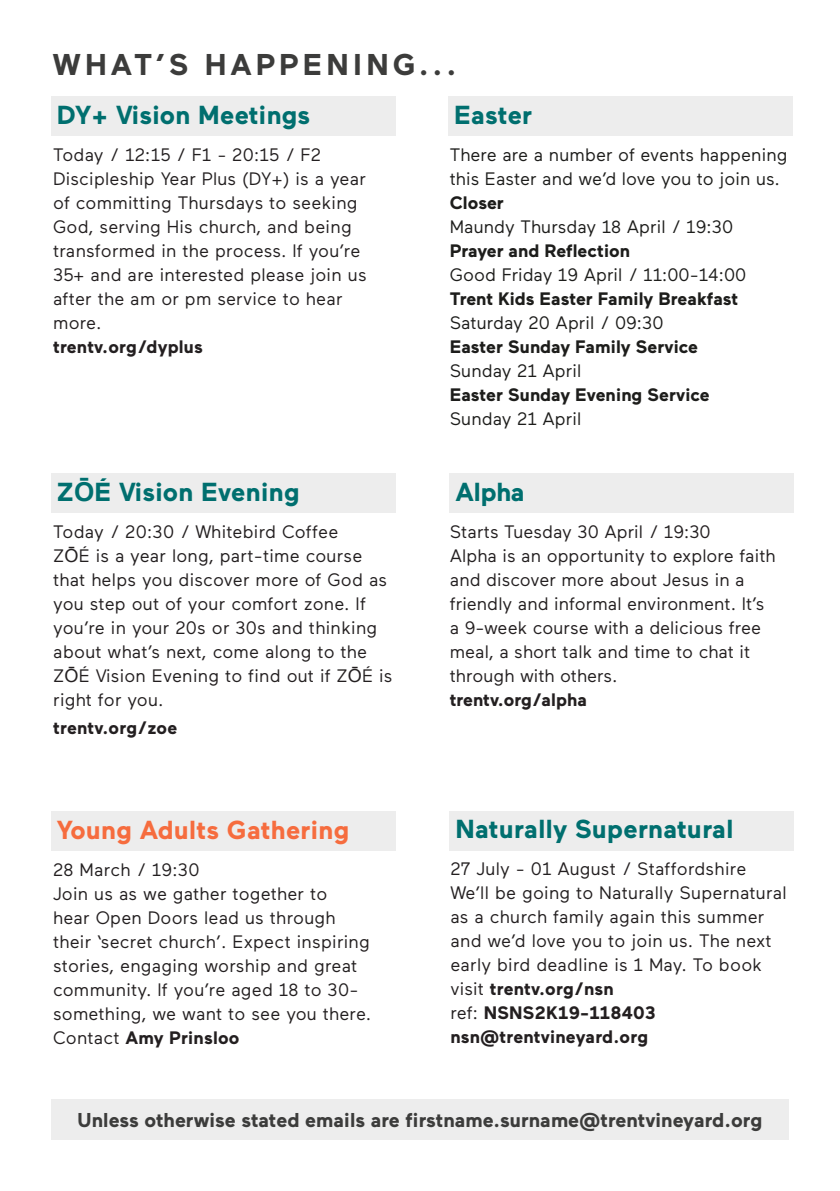
<style>
.page{position:relative;width:840px;height:1191px;background:#fff}
.page>*{position:absolute;margin:0;border:0;box-sizing:border-box;transform-origin:0 0}
.t1{font:700 30px "Maax";letter-spacing:.13em;color:#3c3c3b}
.t2{font:700 26px "Maax";letter-spacing:.01em;color:#006f6f}
.t3{font:700 26px "Maax";letter-spacing:.01em;color:#f66c3e}
.t4{font:700 20px "Maax";color:#3c3c3b}
.t5{font:18px/24px "Maax";letter-spacing:.01em;color:#231f20}
.t6{font:18px/24px "Maax";color:#1d1d1b}
.t7{font:700 18px "Maax";color:#1d1d1b}
.t8{font:700 18px "Maax";letter-spacing:.005em;color:#231f20}
.s1{font-family:"Arial"}
.s2{font-weight:700}
</style>
<div class="page">
<div style="left:51px;top:1099px;width:737px;height:41px;background:#ededed"></div>
<div style="left:51px;top:96px;width:344px;height:40px;background:#ededed"></div>
<div style="left:51px;top:473px;width:344px;height:40px;background:#ededed"></div>
<div style="left:51px;top:811px;width:344px;height:40px;background:#ededed"></div>
<div style="left:449px;top:810px;width:344px;height:40px;background:#ededed"></div>
<div style="left:448px;top:96px;width:344px;height:40px;background:#ededed"></div>
<div style="left:449px;top:473px;width:344px;height:40px;background:#ededed"></div>
<h1 class="t1" style="left:52px;top:48px;width:405px">WHAT’S HAPPENING...</h1>
<h2 class="t2" style="left:57px;top:101px;width:255px">DY+ Vision Meetings</h2>
<p class="t5" style="left:53px;top:143px;width:315px">Today / 12:15 / F1 - 20:15 / F2<br>Discipleship Year Plus (DY+) is a year of committing Thursdays to seeking<br>God, serving His church, and being transformed in the process. If you’re<br>35+ and are interested please join us after the am or pm service to hear more.</p>
<p class="t8" style="left:53px;top:337px;width:151px">trentv.org/dyplus</p>
<h2 class="t2" style="left:57px;top:477px;width:244px">Z<span class="s1">Ō</span>É Vision Evening</h2>
<p class="t5" style="left:53px;top:520px;width:340px">Today / 20:30 / Whitebird Coffee<br>Z<span class="s1">Ō</span>É is a year long, part-time course that helps you discover more of God as you step out of your comfort zone. If you’re in your 20s or 30s and thinking about what’s next, come along to the<br>Z<span class="s1">Ō</span>É Vision Evening to find out if Z<span class="s1">Ō</span>É is right for you.</p>
<p class="t8" style="left:53px;top:718px;width:125px">trentv.org/zoe</p>
<h2 class="t3" style="left:57px;top:815px;width:294px">Young Adults Gathering</h2>
<p class="t5" style="left:53px;top:858px;width:319px">28 March / 19:30<br>Join us as we gather together to<br>hear Open Doors lead us through their ‘secret church’. Expect inspiring stories, engaging worship and great community. If you’re aged 18 to 30- something, we want to see you there.<br>Contact <span class="s2">Amy Prinsloo</span></p>
<h2 class="t2" style="left:454px;top:101px;width:80px">Easter</h2>
<p class="t6" style="left:449px;top:143px;width:339px">There are a number of events happening this Easter and we’d love you to join us.</p>
<p class="t7" style="left:449px;top:193px;width:56px">Closer</p>
<p class="t6" style="left:449px;top:215px;width:285px">Maundy Thursday 18 April / 19:30</p>
<p class="t7" style="left:449px;top:241px;width:181px">Prayer and Reflection</p>
<p class="t6" style="left:449px;top:263px;width:298px">Good Friday 19 April / 11:00-14:00</p>
<p class="t7" style="left:449px;top:289px;width:290px">Trent Kids Easter Family Breakfast</p>
<p class="t6" style="left:449px;top:311px;width:215px">Saturday 20 April / 09:30</p>
<p class="t7" style="left:449px;top:337px;width:249px">Easter Sunday Family Service</p>
<p class="t6" style="left:449px;top:359px;width:133px">Sunday 21 April</p>
<p class="t7" style="left:449px;top:385px;width:261px">Easter Sunday Evening Service</p>
<p class="t6" style="left:449px;top:407px;width:133px">Sunday 21 April</p>
<h2 class="t2" style="left:455px;top:477px;width:71px">Alpha</h2>
<p class="t5" style="left:449px;top:520px;width:327px">Starts Tuesday 30 April / 19:30<br>Alpha is an opportunity to explore faith and discover more about Jesus in a friendly and informal environment. It’s a 9-week course with a delicious free meal, a short talk and time to chat it through with others.</p>
<p class="t8" style="left:449px;top:690px;width:138px">trentv.org/alpha</p>
<h2 class="t2" style="left:455px;top:815px;width:279px">Naturally Supernatural</h2>
<p class="t5" style="left:450px;top:857px;width:337px">27 July - 01 August / Staffordshire<br>We’ll be going to Naturally Supernatural as a church family again this summer and we’d love you to join us. The next early bird deadline is 1 May. To book visit <span class="s2">trentv.org/nsn<br></span>ref: <span class="s2">NSNS2K19-118403 nsn@trentvineyard.org</span></p>
<p class="t4" style="left:78px;top:1108px;width:685px">Unless otherwise stated emails are firstname.surname@trentvineyard.org</p>
</div>
